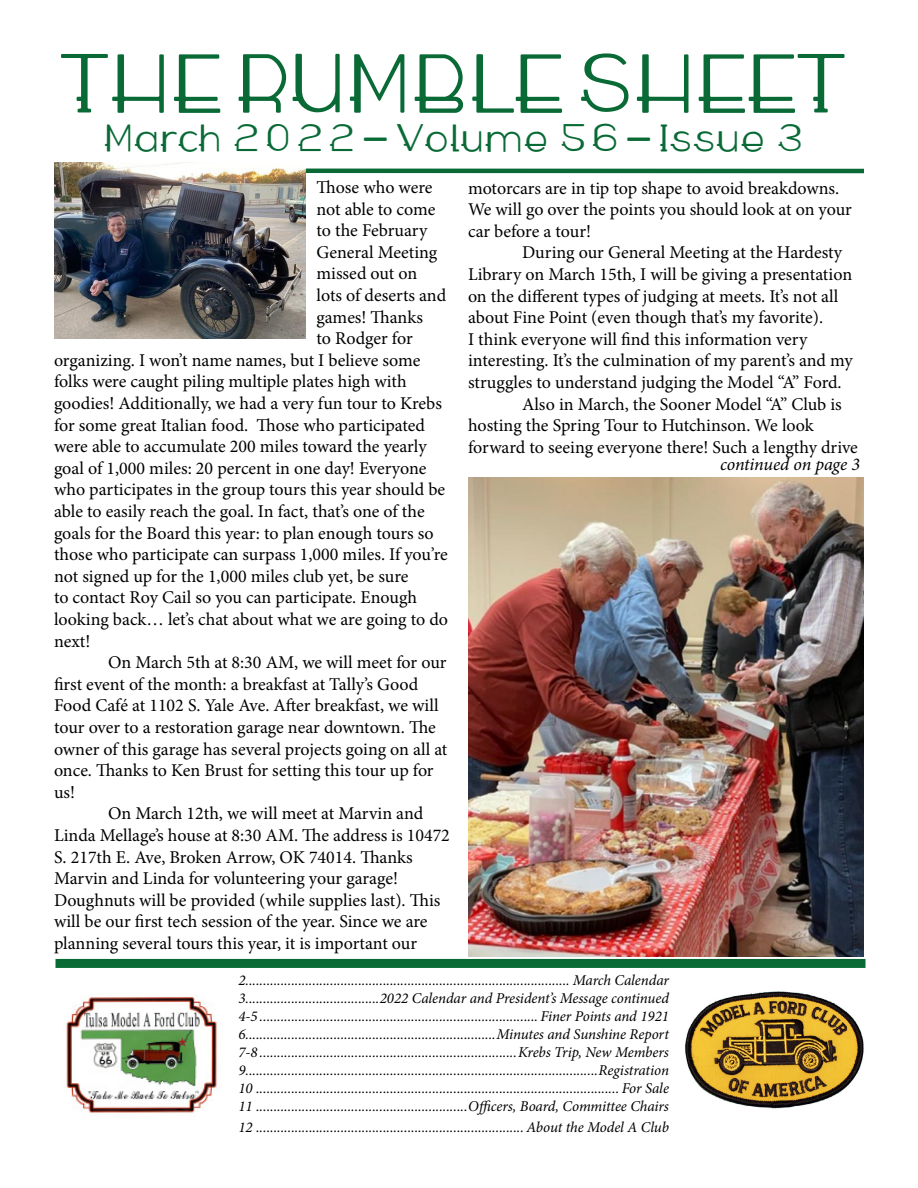
<style>
.page{position:relative;width:918px;height:1188px;background:#fff}
.page>*{position:absolute;margin:0;border:0;box-sizing:border-box;transform-origin:0 0}
.t1{font:58.5px "WABECO";color:#096a36}
.t2{font:27px "WABECO";color:#096a36}
.t3{font:18px/21.6px "Minion Pro";letter-spacing:-.005em;color:#000}
.t4{font:italic 18px "Minion Pro";letter-spacing:-.01em;color:#000}
.t5{font:italic 15px/18px "Minion Pro";letter-spacing:-.01em;color:#000;text-align:justify}
</style>
<div class="page">
<img style="left:64px;top:994px;width:157px;height:119px">
<img style="left:685px;top:992px;width:179px;height:117px">
<div style="left:56px;top:959px;width:810px;height:9px;background:#096a36"></div>
<hr style="left:301px;top:169px;width:563px;height:4px;background:#096a36">
<img style="left:54px;top:162px;width:252px;height:176px">
<img style="left:468px;top:478px;width:396px;height:478px">
<h1 class="t1" style="left:62px;top:53px;width:788px">THE RUMBLE SHEET</h1>
<h2 class="t2" style="left:105px;top:124px;width:702px">March 2022 - Volume 56 - Issue 3</h2>
<p class="t3" style="left:316px;top:177px;width:118px">Those who were</p>
<p class="t3" style="left:316px;top:198px;width:120px">not able to come</p>
<p class="t3" style="left:316px;top:220px;width:112px">to the February</p>
<p class="t3" style="left:316px;top:241px;width:122px">General Meeting</p>
<p class="t3" style="left:316px;top:263px;width:102px">missed out on</p>
<p class="t3" style="left:316px;top:285px;width:131px">lots of deserts and</p>
<p class="t3" style="left:316px;top:306px;width:108px">games! Thanks</p>
<p class="t3" style="left:316px;top:328px;width:98px">to Rodger for</p>
<p class="t3" style="left:54px;top:349px;width:368px">organizing. I won’t name names, but I believe some</p>
<p class="t3" style="left:54px;top:371px;width:354px">folks were caught piling multiple plates high with</p>
<p class="t3" style="left:54px;top:393px;width:389px">goodies! Additionally, we had a very fun tour to Krebs</p>
<p class="t3" style="left:54px;top:414px;width:373px">for some great Italian food. Those who participated</p>
<p class="t3" style="left:54px;top:436px;width:374px">were able to accumulate 200 miles toward the yearly</p>
<p class="t3" style="left:54px;top:457px;width:374px">goal of 1,000 miles: 20 percent in one day! Everyone</p>
<p class="t3" style="left:54px;top:479px;width:393px">who participates in the group tours this year should be</p>
<p class="t3" style="left:54px;top:501px;width:372px">able to easily reach the goal. In fact, that’s one of the</p>
<p class="t3" style="left:54px;top:522px;width:381px">goals for the Board this year: to plan enough tours so</p>
<p class="t3" style="left:54px;top:544px;width:395px">those who participate can surpass 1,000 miles. If you’re</p>
<p class="t3" style="left:54px;top:565px;width:356px">not signed up for the 1,000 miles club yet, be sure</p>
<p class="t3" style="left:54px;top:587px;width:365px">to contact Roy Cail so you can participate. Enough</p>
<p class="t3" style="left:54px;top:609px;width:396px">looking back… let’s chat about what we are going to do</p>
<p class="t3" style="left:54px;top:630px;width:38px">next!</p>
<p class="t3" style="left:108px;top:652px;width:340px">On March 5th at 8:30 AM, we will meet for our</p>
<p class="t3" style="left:54px;top:673px;width:366px">first event of the month: a breakfast at Tally’s Good</p>
<p class="t3" style="left:54px;top:695px;width:386px">Food Café at 1102 S. Yale Ave. After breakfast, we will</p>
<p class="t3" style="left:54px;top:717px;width:383px">tour over to a restoration garage near downtown. The</p>
<p class="t3" style="left:54px;top:738px;width:395px">owner of this garage has several projects going on all at</p>
<p class="t3" style="left:54px;top:760px;width:381px">once. Thanks to Ken Brust for setting this tour up for</p>
<p class="t3" style="left:54px;top:781px;width:23px">us!</p>
<p class="t3" style="left:108px;top:803px;width:317px">On March 12th, we will meet at Marvin and</p>
<p class="t3" style="left:54px;top:825px;width:397px">Linda Mellage’s house at 8:30 AM. The address is 10472</p>
<p class="t3" style="left:54px;top:846px;width:360px">S. 217th E. Ave, Broken Arrow, OK 74014. Thanks</p>
<p class="t3" style="left:54px;top:868px;width:345px">Marvin and Linda for volunteering your garage!</p>
<p class="t3" style="left:54px;top:889px;width:388px">Doughnuts will be provided (while supplies last). This</p>
<p class="t3" style="left:54px;top:911px;width:375px">will be our first tech session of the year. Since we are</p>
<p class="t3" style="left:54px;top:933px;width:365px">planning several tours this year, it is important our</p>
<p class="t3" style="left:468px;top:177px;width:385px">motorcars are in tip top shape to avoid breakdowns.<br>We will go over the points you should look at on your car before a tour!</p>
<p class="t3" style="left:522px;top:242px;width:322px">During our General Meeting at the Hardesty</p>
<p class="t3" style="left:468px;top:263px;width:386px">Library on March 15th, I will be giving a presentation</p>
<p class="t3" style="left:468px;top:285px;width:372px">on the different types of judging at meets. It’s not all</p>
<p class="t3" style="left:468px;top:307px;width:357px">about Fine Point (even though that’s my favorite).</p>
<p class="t3" style="left:468px;top:328px;width:341px">I think everyone will find this information very</p>
<p class="t3" style="left:468px;top:350px;width:386px">interesting. It’s the culmination of my parent’s and my</p>
<p class="t3" style="left:468px;top:371px;width:375px">struggles to understand judging the Model “A” Ford.</p>
<p class="t3" style="left:522px;top:393px;width:321px">Also in March, the Sooner Model “A” Club is</p>
<p class="t3" style="left:468px;top:415px;width:347px">hosting the Spring Tour to Hutchinson. We look</p>
<p class="t3" style="left:468px;top:436px;width:391px">forward to seeing everyone there! Such a lengthy drive</p>
<p class="t4" style="left:720px;top:452px;width:142px">continued on page 3</p>
<p class="t5" style="left:238px;top:971px;width:432px">2............................................................................................ March Calendar 3......................................2022 Calendar and President’s Message continued 4-5 ............................................................................... Finer Points and 1921<br>6.......................................................................Minutes and Sunshine Report 7-8 .........................................................................Krebs Trip, New Members 9....................................................................................................Registration 10 ....................................................................................................... For Sale 11 ............................................................Officers, Board, Committee Chairs</p>
<p class="t5" style="left:238px;top:1118px;width:432px">12 ............................................................................ About the Model A Club</p>
</div>
